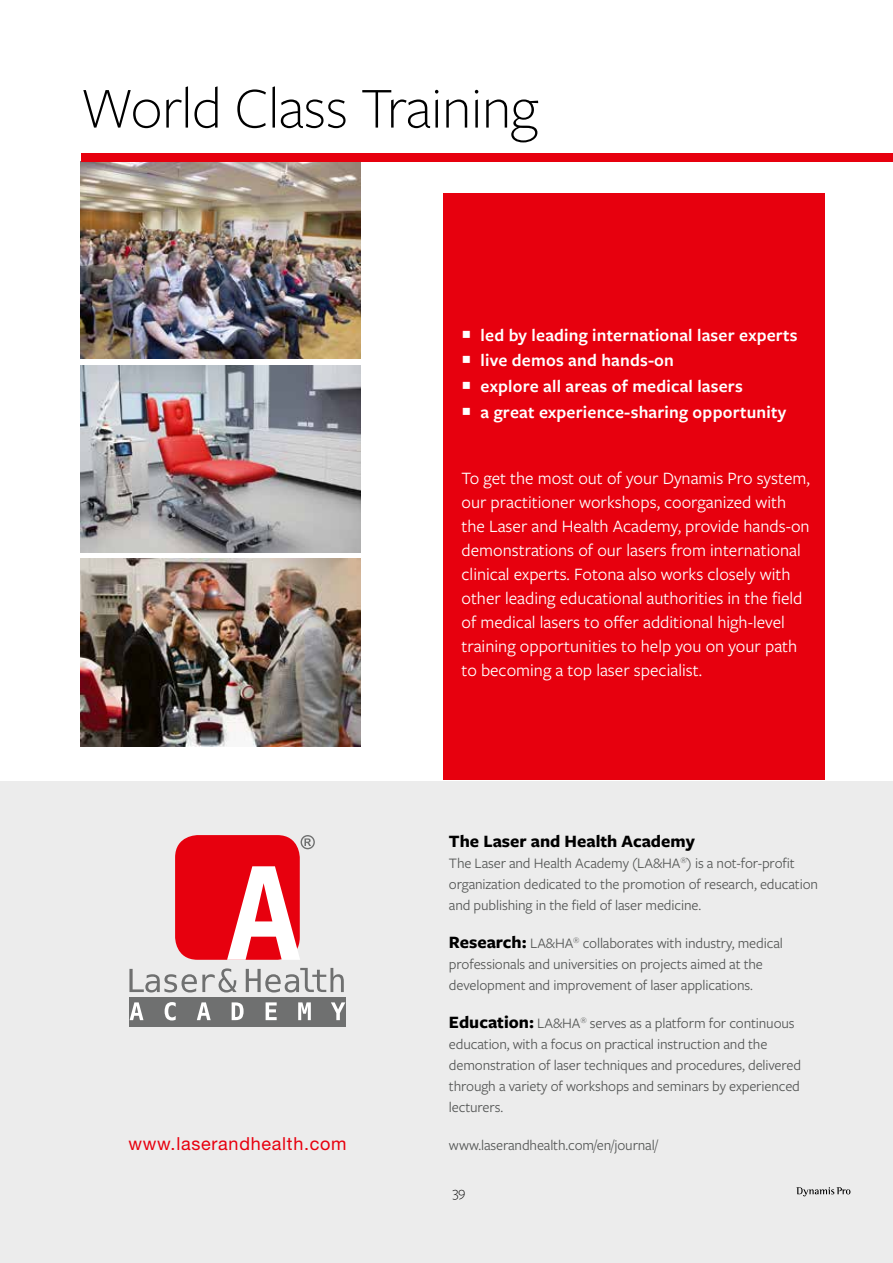
<style>
.page{position:relative;width:893px;height:1263px;background:#fff}
.page>*{position:absolute;margin:0;border:0;box-sizing:border-box;transform-origin:0 0}
.t1{font:300 60px "Freight Sans Pro";letter-spacing:-.01em;color:#000}
.t2{font:18px/24px "Freight Sans Pro";color:#fff}
.t3{font:600 18px/25.8px "Freight Sans Pro";letter-spacing:.01em;color:#fff}
.t4{font:700 18px "Freight Sans Pro";color:#000}
.t5{font:18px "Helvetica Neue LT Pro";letter-spacing:.04em;color:#e7000e}
.t6{font:15px/21px "Freight Sans Pro";letter-spacing:-.01em;color:#555756}
.t7{font:300 15px "Freight Sans Pro";color:#000}
.s1{font-weight:700;font-size:18px;color:#000}
</style>
<div class="page">
<div style="left:443px;top:193px;width:382px;height:587px;background:#e7000e"></div>
<div style="left:0;top:781px;width:893px;height:482px;background:#ececec"></div>
<svg style="left:129px;top:968px;width:108px;height:24px"></svg>
<svg style="left:246px;top:968px;width:98px;height:24px"></svg>
<div style="left:129px;top:997px;width:216px;height:30px;background:#6f7070"></div>
<svg style="left:130px;top:1002px;width:215px;height:18px"></svg>
<div style="left:175px;top:835px;width:125px;height:125px;background:#e7000e;border-radius:22px"></div>
<svg style="left:227px;top:866px;width:73px;height:94px"></svg>
<svg style="left:301px;top:835px;width:14px;height:14px"></svg>
<img style="left:80px;top:366px;width:281px;height:187px">
<img style="left:80px;top:559px;width:281px;height:187px">
<img style="left:80px;top:162px;width:281px;height:197px">
<div style="left:81px;top:153px;width:812px;height:9px;background:#e7000e"></div>
<svg style="left:796px;top:1187px;width:54px;height:9px"></svg>
<h1 class="t1" style="left:80px;top:68px;width:460px">World Class Training</h1>
<p class="t3" style="left:481px;top:321px;width:319px">led by leading international laser experts live demos and hands-on<br>explore all areas of medical lasers<br>a great experience-sharing opportunity</p>
<p class="t5" style="left:128px;top:1132px;width:220px">www.laserandhealth.com</p>
<p class="t2" style="left:461px;top:465px;width:350px">To get the most out of your Dynamis Pro system, our practitioner workshops, coorganized with the Laser and Health Academy, provide hands-on demonstrations of our lasers from international clinical experts. Fotona also works closely with other leading educational authorities in the field of medical lasers to offer additional high-level training opportunities to help you on your path to becoming a top laser specialist.</p>
<p class="t4" style="left:449px;top:829px;width:247px">The Laser and Health Academy</p>
<p class="t6" style="left:449px;top:852px;width:371px">The Laser and Health Academy (LA&amp;HA<sup>®</sup>) is a not-for-profit organization dedicated to the promotion of research, education and publishing in the field of laser medicine.</p>
<p class="t6" style="left:449px;top:932px;width:335px"><span class="s1">Research:</span> LA&amp;HA<sup>®</sup> collaborates with industry, medical professionals and universities on projects aimed at the development and improvement of laser applications.</p>
<p class="t6" style="left:449px;top:1012px;width:354px"><span class="s1">Education:</span> LA&amp;HA<sup>®</sup> serves as a platform for continuous education, with a focus on practical instruction and the demonstration of laser techniques and procedures, delivered through a variety of workshops and seminars by experienced lecturers.</p>
<p class="t6" style="left:449px;top:1134px;width:210px">www.laserandhealth.com/en/journal/</p>
<p class="t7" style="left:452px;top:1182px;width:15px">39</p>
</div>
